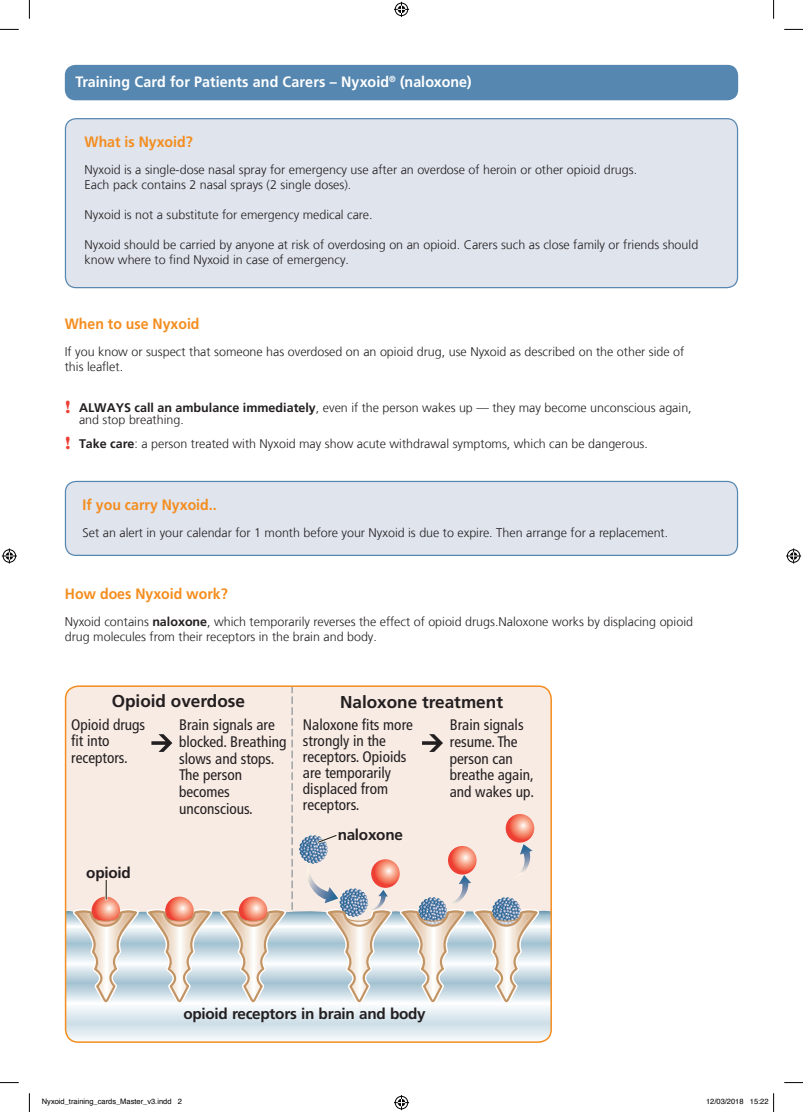
<style>
.page{position:relative;width:803px;height:1112px;background:#fff}
.page>*{position:absolute;margin:0;border:0;box-sizing:border-box;transform-origin:0 0}
.t1{font:700 17.12px "Frutiger LT Com";color:#231f20}
.t2{font:condensed 15.25px/16.8px "Frutiger";color:#231f20}
.t3{font:700 15.25px "Frutiger LT Com";letter-spacing:-.015em;color:#231f20}
.t4{font:700 15px "Frutiger LT Com";color:#f48d1f;scale:.94 1}
.t5{font:700 15px "Frutiger LT Com";letter-spacing:.005em;color:#fff;scale:.95 1}
.t6{font:300 12.5px/15px "Frutiger LT Com";color:#231f20}
.t7{font:7.5px "Helvetica";color:#000}
.s1{font-family:"Stencil Std";font-weight:400;font-size:16.25px;color:#ee3e34}
.s2{font-weight:700}
</style>
<div class="page">
<div style="left:65px;top:65px;width:673px;height:35px;background:#5687b0;border-radius:11px"></div>
<div style="left:65px;top:119px;width:672px;height:168px;background:#dfe4ed;border-radius:11px"></div>
<div style="left:65px;top:118px;width:673px;height:170px;border:1px solid #5888b0;border-radius:11px"></div>
<div style="left:65px;top:481px;width:672px;height:74px;background:#dfe4ed;border-radius:11px"></div>
<div style="left:65px;top:480px;width:673px;height:76px;border:1px solid #5888b0;border-radius:11px"></div>
<svg style="left:66px;top:687px;width:485px;height:354px;fill:#f8ebe4"></svg>
<svg style="left:506px;top:813px;width:28px;height:29px"></svg>
<svg style="left:219px;top:687px;width:74px;height:317px"></svg>
<svg style="left:151px;top:734px;width:21px;height:17px"></svg>
<svg style="left:422px;top:734px;width:21px;height:17px"></svg>
<svg style="left:71px;top:880px;width:142px;height:124px"></svg>
<svg style="left:299px;top:831px;width:245px;height:173px"></svg>
<svg style="left:0;top:29px;width:19px;height:1px"></svg>
<svg style="left:784px;top:29px;width:19px;height:1px"></svg>
<svg style="left:0;top:1082px;width:19px;height:1px"></svg>
<svg style="left:784px;top:1082px;width:19px;height:1px"></svg>
<svg style="left:29px;top:0;width:1px;height:19px"></svg>
<svg style="left:29px;top:1093px;width:1px;height:18px"></svg>
<svg style="left:773px;top:0;width:1px;height:19px"></svg>
<svg style="left:394px;top:2px;width:15px;height:15px"></svg>
<svg style="left:394px;top:1095px;width:15px;height:14px"></svg>
<svg style="left:2px;top:548px;width:15px;height:15px"></svg>
<svg style="left:786px;top:548px;width:15px;height:15px"></svg>
<svg style="left:773px;top:1093px;width:1px;height:18px"></svg>
<p class="t5" style="left:75px;top:73px;width:419px">Training Card for Patients and Carers – Nyxoid<sup>®</sup> (naloxone)</p>
<p class="t4" style="left:85px;top:133px;width:117px">What is Nyxoid?</p>
<p class="t6" style="left:85px;top:162px;width:554px">Nyxoid is a single-dose nasal spray for emergency use after an overdose of heroin or other opioid drugs.<br>Each pack contains 2 nasal sprays (2 single doses).</p>
<p class="t6" style="left:85px;top:207px;width:289px">Nyxoid is not a substitute for emergency medical care.</p>
<p class="t6" style="left:85px;top:237px;width:615px">Nyxoid should be carried by anyone at risk of overdosing on an opioid. Carers such as close family or friends should know where to find Nyxoid in case of emergency.</p>
<p class="t4" style="left:65px;top:314px;width:145px">When to use Nyxoid</p>
<p class="t6" style="left:65px;top:344px;width:621px">If you know or suspect that someone has overdosed on an opioid drug, use Nyxoid as described on the other side of this leaflet.</p>
<p class="t6" style="left:79px;top:401px;width:614px;line-height:12.5px;text-indent:-14px"><span class="s1">!</span> <span class="s2">ALWAYS call an ambulance immediately</span>, even if the person wakes up — they may become unconscious again, and stop breathing.</p>
<p class="t6" style="left:65px;top:436px;width:585px"><span class="s1">!</span> <span class="s2">Take care</span>: a person treated with Nyxoid may show acute withdrawal symptoms, which can be dangerous.</p>
<p class="t4" style="left:83px;top:496px;width:144px">If you carry Nyxoid..</p>
<p class="t6" style="left:83px;top:525px;width:587px">Set an alert in your calendar for 1 month before your Nyxoid is due to expire. Then arrange for a replacement.</p>
<p class="t4" style="left:65px;top:584px;width:175px">How does Nyxoid work?</p>
<p class="t6" style="left:65px;top:614px;width:630px">Nyxoid contains <span class="s2">naloxone</span>, which temporarily reverses the effect of opioid drugs.Naloxone works by displacing opioid drug molecules from their receptors in the brain and body.</p>
<h1 class="t1" style="left:112px;top:691px;width:135px">Opioid overdose</h1>
<h1 class="t1" style="left:340px;top:691px;width:164px">Naloxone treatment</h1>
<p class="t2" style="left:71px;top:716px;width:76px">Opioid drugs fit into receptors.</p>
<p class="t2" style="left:303px;top:716px;width:112px;line-height:16px">Naloxone fits more strongly in the receptors. Opioids are temporarily displaced from receptors.</p>
<p class="t2" style="left:179px;top:716px;width:109px">Brain signals are blocked. Breathing slows and stops.<br>The person becomes unconscious.</p>
<p class="t2" style="left:450px;top:716px;width:86px">Brain signals resume. The person can breathe again, and wakes up.</p>
<p class="t3" style="left:86px;top:863px;width:46px">opioid</p>
<p class="t3" style="left:338px;top:825px;width:67px">naloxone</p>
<p class="t3" style="left:183px;top:1004px;width:244px">opioid receptors in brain and body</p>
<p class="t7" style="left:42px;top:1095px;width:142px">Nyxoid_training_cards_Master_v3.indd 2</p>
<p class="t7" style="left:706px;top:1095px;width:64px">12/03/2018 15:22</p>
</div>
